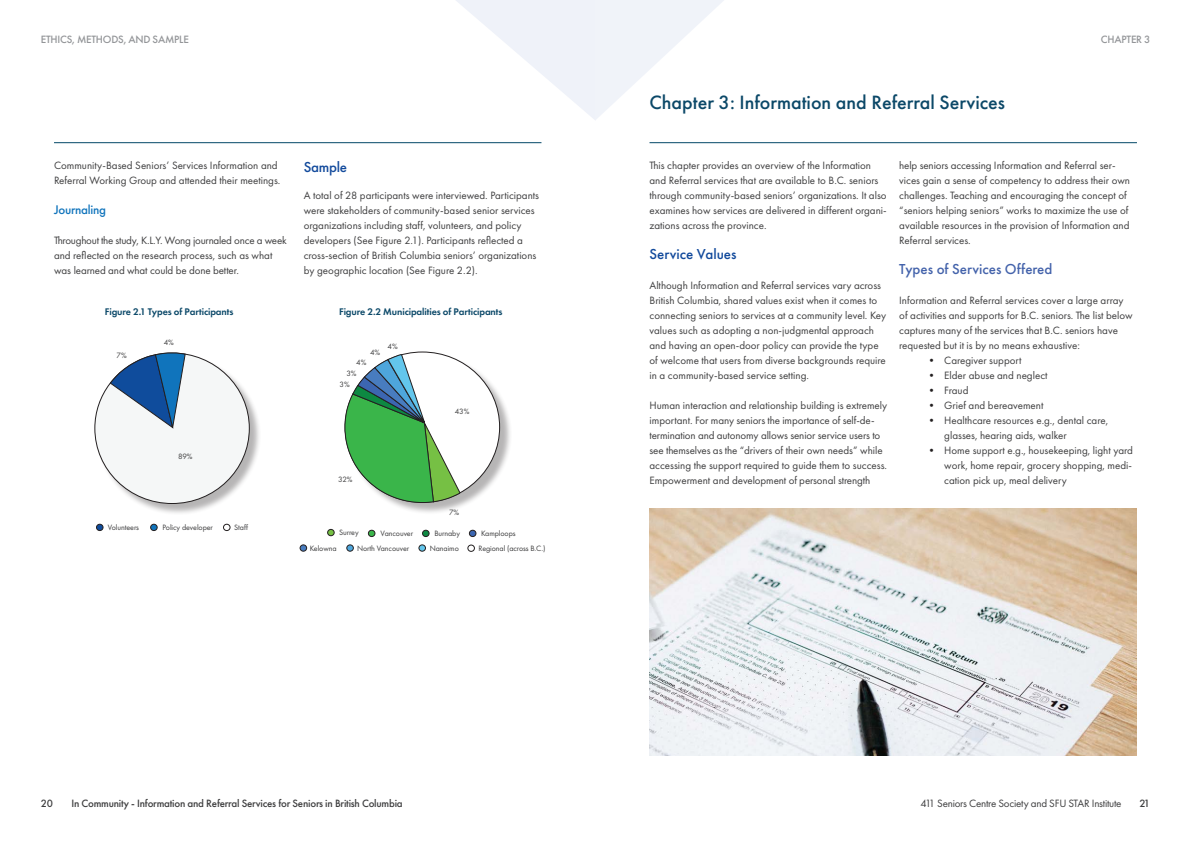
<style>
.page{position:relative;width:1191px;height:842px;background:#fff}
.page>*{position:absolute;margin:0;border:0;box-sizing:border-box;transform-origin:0 0}
.t1{font:500 20px "Futura PT";color:#0b4868}
.t2{font:500 15px "Futura PT";color:#4463ab}
.t3{font:500 15px "Futura PT";color:#124a9c}
.t4{font:500 13px "Futura PT";letter-spacing:-.02em;color:#1074bc}
.t5{font:11px/15px "Futura PT";color:#3e3e3f}
.t6{font:500 11px "Futura PT";letter-spacing:-.02em;color:#3e3e3f}
.t7{font:11px "Futura PT";letter-spacing:-.02em;color:#3e3e3f}
.t8{font:500 11px "Futura PT";letter-spacing:-.02em;color:#939598}
.t9{font:600 10px "Futura PT";letter-spacing:-.01em;color:#0c4969}
.t10{font:8px "Futura PT";letter-spacing:-.01em;color:#3e3e3f}
.s1{color:#231f20}
</style>
<div class="page">
<svg style="left:456px;top:0;width:268px;height:120px"></svg>
<hr style="left:54px;top:142px;width:487px;height:1px;background:#034867">
<hr style="left:649px;top:142px;width:488px;height:1px;background:#034867">
<img style="left:649px;top:508px;width:488px;height:247px">
<div style="left:346px;top:353px;width:166px;height:162px;background:#231f20;opacity:.33"></div>
<div style="left:345px;top:352px;width:154px;height:150px;background:#fff;border-radius:50%"></div>
<div style="left:96px;top:354px;width:166px;height:162px;background:#231f20;opacity:.33"></div>
<svg style="left:94px;top:353px;width:156px;height:151px"></svg>
<div style="left:96px;top:524px;width:7px;height:6px;background:#0f4c9c;border-radius:50%"></div>
<div style="left:96px;top:524px;width:7px;height:7px;border:1px solid #231f20;border-radius:50%"></div>
<svg style="left:151px;top:524px;width:6px;height:6px"></svg>
<div style="left:150px;top:524px;width:7px;height:7px;border:1px solid #231f20;border-radius:50%"></div>
<div style="left:223px;top:524px;width:7px;height:7px;border:1px solid #231f20;border-radius:50%"></div>
<div style="left:368px;top:530px;width:7px;height:6px;background:#3ab54a;border-radius:50%"></div>
<div style="left:368px;top:530px;width:7px;height:7px;border:1px solid #231f20;border-radius:50%"></div>
<div style="left:422px;top:530px;width:7px;height:6px;background:#0e8943;border-radius:50%"></div>
<div style="left:422px;top:530px;width:7px;height:7px;border:1px solid #231f20;border-radius:50%"></div>
<div style="left:469px;top:530px;width:7px;height:6px;background:#3c66b1;border-radius:50%"></div>
<div style="left:469px;top:530px;width:7px;height:7px;border:1px solid #231f20;border-radius:50%"></div>
<div style="left:468px;top:545px;width:6px;height:7px;border:1px solid #231f20;border-radius:50%"></div>
<div style="left:300px;top:545px;width:7px;height:6px;background:#487cbf;border-radius:50%"></div>
<div style="left:300px;top:545px;width:7px;height:6px;border:1px solid #231f20;border-radius:50%"></div>
<svg style="left:344px;top:354px;width:116px;height:149px"></svg>
<svg style="left:347px;top:545px;width:6px;height:6px"></svg>
<div style="left:346px;top:545px;width:7px;height:6px;border:1px solid #231f20;border-radius:50%"></div>
<svg style="left:419px;top:545px;width:6px;height:6px"></svg>
<div style="left:419px;top:545px;width:7px;height:6px;border:1px solid #231f20;border-radius:50%"></div>
<div style="left:328px;top:529px;width:6px;height:7px;background:#76c044;border-radius:50%"></div>
<div style="left:327px;top:529px;width:7px;height:7px;border:1px solid #231f20;border-radius:50%"></div>
<p class="t8" style="left:41px;top:33px;width:149px">ETHICS, METHODS, AND SAMPLE</p>
<p class="t5" style="left:54px;top:158px;width:228px">Community-Based Seniors’ Services Information and<br>Referral Working Group and attended their meetings.</p>
<p class="t4" style="left:54px;top:202px;width:54px">Journaling</p>
<p class="t5" style="left:54px;top:233px;width:234px">Throughout the study, K.L.Y. Wong journaled once a week and reflected on the research process, such as what was learned and what could be done better.</p>
<p class="t3" style="left:304px;top:158px;width:45px">Sample</p>
<p class="t5" style="left:304px;top:188px;width:237px">A total of 28 participants were interviewed. Participants were stakeholders of community-based senior services organizations including staff, volunteers, and policy developers (See Figure 2.1). Participants reflected a cross-section of British Columbia seniors’ organizations by geographic location (See Figure 2.2).</p>
<p class="t9" style="left:105px;top:306px;width:130px">Figure 2.1 Types of Participants</p>
<p class="t9" style="left:339px;top:306px;width:165px">Figure 2.2 Municipalities of Participants</p>
<p class="t10" style="left:387px;top:341px;width:12px">4%</p>
<p class="t10" style="left:370px;top:348px;width:12px">4%</p>
<p class="t10" style="left:356px;top:357px;width:12px">4%</p>
<p class="t10" style="left:346px;top:368px;width:12px">3%</p>
<p class="t10" style="left:339px;top:379px;width:12px">3%</p>
<p class="t10" style="left:455px;top:407px;width:16px">43%</p>
<p class="t10" style="left:164px;top:337px;width:12px">4%</p>
<p class="t10" style="left:117px;top:350px;width:12px">7%</p>
<p class="t10" style="left:178px;top:452px;width:16px">89%</p>
<p class="t10" style="left:108px;top:523px;width:33px">Volunteers</p>
<p class="t10" style="left:162px;top:523px;width:52px">Policy developer</p>
<p class="t10" style="left:234px;top:523px;width:15px">Staff</p>
<p class="t10" style="left:338px;top:475px;width:16px">32%</p>
<p class="t10" style="left:339px;top:528px;width:21px">Surrey</p>
<p class="t10" style="left:449px;top:507px;width:12px">7%</p>
<p class="t10" style="left:380px;top:529px;width:34px">Vancouver</p>
<p class="t10" style="left:434px;top:529px;width:27px">Burnaby</p>
<p class="t10" style="left:481px;top:529px;width:36px">Kamploops</p>
<p class="t10" style="left:310px;top:543px;width:28px">Kelowna</p>
<p class="t10" style="left:357px;top:543px;width:54px">North Vancouver</p>
<p class="t10" style="left:430px;top:543px;width:31px">Nanaimo</p>
<p class="t10" style="left:478px;top:543px;width:68px">Regional (across B.C.)</p>
<p class="t1" style="left:649px;top:90px;width:357px">Chapter 3: Information and Referral Services</p>
<p class="t8" style="left:1101px;top:33px;width:51px">CHAPTER 3</p>
<p class="t5" style="left:649px;top:158px;width:239px">This chapter provides an overview of the Information and Referral services that are available to B.C. seniors through community-based seniors’ organizations. It also examines how services are delivered in different organi&shy;zations across the province.</p>
<p class="t3" style="left:649px;top:245px;width:89px">Service Values</p>
<p class="t5" style="left:649px;top:278px;width:238px">Although Information and Referral services vary across British Columbia, shared values exist when it comes to connecting seniors to services at a community level. Key values such as adopting a non-judgmental approach and having an open-door policy can provide the type of welcome that users from diverse backgrounds require in a community-based service setting.</p>
<p class="t5" style="left:649px;top:398px;width:239px">Human interaction and relationship building is extremely important. For many seniors the importance of self-de&shy;termination and autonomy allows senior service users to see themselves as the “drivers of their own needs” while accessing the support required to guide them to success.<br>Empowerment and development of personal strength</p>
<p class="t5" style="left:899px;top:158px;width:232px">help seniors accessing Information and Referral ser&shy;vices gain a sense of competency to address their own challenges. Teaching and encouraging the concept of “seniors helping seniors” works to maximize the use of available resources in the provision of Information and Referral services.</p>
<p class="t2" style="left:899px;top:260px;width:154px">Types of Services Offered</p>
<p class="t5" style="left:899px;top:292px;width:235px">Information and Referral services cover a large array of activities and supports for B.C. seniors. The list below captures many of the services that B.C. seniors have requested but it is by no means exhaustive:</p>
<p class="t5" style="left:926px;top:352px;width:97px"><span class="s1">•</span> Caregiver support</p>
<p class="t5" style="left:926px;top:367px;width:123px"><span class="s1">•</span> Elder abuse and neglect</p>
<p class="t5" style="left:926px;top:382px;width:44px"><span class="s1">•</span> Fraud</p>
<p class="t5" style="left:926px;top:397px;width:119px"><span class="s1">•</span> Grief and bereavement</p>
<p class="t5" style="left:944px;top:412px;width:165px;text-indent:-18px"><span class="s1">•</span> Healthcare resources e.g., dental care, glasses, hearing aids, walker</p>
<p class="t5" style="left:944px;top:442px;width:190px;text-align:justify;text-indent:-18px"><span class="s1">•</span> Home support e.g., housekeeping, light yard work, home repair, grocery shopping, medi&shy;cation pick up, meal delivery</p>
<p class="t6" style="left:41px;top:796px;width:14px">20</p>
<p class="t6" style="left:71px;top:796px;width:333px">In Community - Information and Referral Services for Seniors in British Columbia</p>
<p class="t7" style="left:920px;top:796px;width:203px">411 Seniors Centre Society and SFU STAR Institute</p>
<p class="t6" style="left:1139px;top:796px;width:12px">21</p>
</div>
